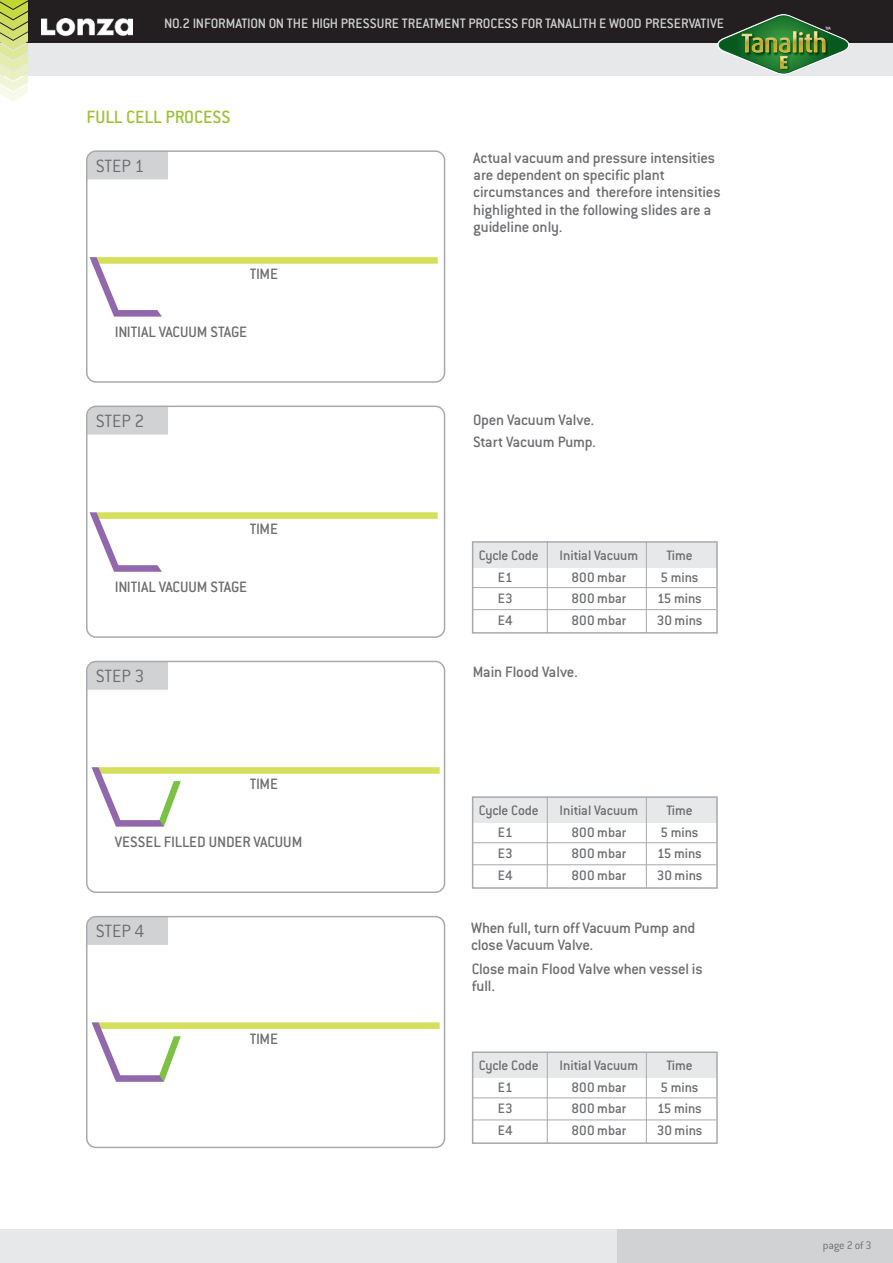
<style>
.page{position:relative;width:893px;height:1263px;background:#fff}
.page>*{position:absolute;margin:0;border:0;box-sizing:border-box;transform-origin:0 0}
.t1{font:300 19.5px "Conduit ITC";color:#6c6d70}
.t2{font:500 19.5px "Conduit ITC";color:#9cc13b}
.t3{font:500 16.5px/17.2px "Conduit ITC";letter-spacing:-.01em;color:#6c6d70}
.t4{font:500 15px "Conduit ITC";color:#6c6d70}
.t5{font:500 15px "Conduit ITC";color:#d1d2d4}
.t6{font:300 12px "Conduit ITC";letter-spacing:-.015em;color:#6c6d70}
</style>
<div class="page">
<div style="left:472px;top:542px;width:244px;height:25px;background:#e7e8e9"></div>
<div style="left:617px;top:1229px;width:276px;height:34px;background:#d1d2d4"></div>
<div style="left:0;top:1229px;width:617px;height:34px;background:#e7e8e9"></div>
<div style="left:0;top:43px;width:893px;height:32px;background:#e7e8e9"></div>
<div style="left:0;top:0;width:893px;height:43px;background:#231f20"></div>
<img style="left:42px;top:19px;width:90px;height:18px">
<svg style="left:717px;top:14px;width:132px;height:61px"></svg>
<svg style="left:0;top:0;width:28px;height:101px;background:#d5df96"></svg>
<svg style="left:86px;top:150px;width:359px;height:233px"></svg>
<div style="left:472px;top:541px;width:246px;height:93px;border:2px solid #a8a9ad"></div>
<hr style="left:547px;top:541px;width:1px;height:92px;background:#a8a9ad">
<hr style="left:646px;top:542px;width:1px;height:91px;background:#a8a9ad">
<hr style="left:473px;top:587px;width:243px;height:1px;background:#a8a9ad">
<hr style="left:473px;top:609px;width:243px;height:1px;background:#a8a9ad">
<div style="left:472px;top:797px;width:244px;height:26px;background:#e7e8e9"></div>
<div style="left:472px;top:796px;width:246px;height:93px;border:2px solid #a8a9ad"></div>
<hr style="left:547px;top:797px;width:1px;height:91px;background:#a8a9ad">
<hr style="left:646px;top:797px;width:1px;height:91px;background:#a8a9ad">
<hr style="left:473px;top:842px;width:243px;height:1px;background:#a8a9ad">
<hr style="left:473px;top:864px;width:243px;height:1px;background:#a8a9ad">
<div style="left:472px;top:1052px;width:244px;height:26px;background:#e7e8e9"></div>
<div style="left:472px;top:1051px;width:246px;height:93px;border:2px solid #a8a9ad"></div>
<hr style="left:547px;top:1052px;width:1px;height:92px;background:#a8a9ad">
<hr style="left:646px;top:1052px;width:1px;height:91px;background:#a8a9ad">
<hr style="left:473px;top:1097px;width:243px;height:1px;background:#a8a9ad">
<hr style="left:473px;top:1119px;width:243px;height:1px;background:#a8a9ad">
<svg style="left:86px;top:916px;width:359px;height:232px"></svg>
<svg style="left:86px;top:661px;width:359px;height:232px"></svg>
<svg style="left:86px;top:406px;width:359px;height:232px"></svg>
<p class="t5" style="left:164px;top:19px;width:561px">NO.2 INFORMATION ON THE HIGH PRESSURE TREATMENT PROCESS FOR TANALITH E WOOD PRESERVATIVE</p>
<p class="t2" style="left:87px;top:110px;width:146px">FULL CELL PROCESS</p>
<p class="t1" style="left:96px;top:160px;width:50px">STEP 1</p>
<p class="t3" style="left:250px;top:267px;width:30px">TIME</p>
<p class="t3" style="left:115px;top:325px;width:134px">INITIAL VACUUM STAGE</p>
<p class="t1" style="left:96px;top:415px;width:50px">STEP 2</p>
<p class="t3" style="left:250px;top:522px;width:30px">TIME</p>
<p class="t3" style="left:115px;top:580px;width:134px">INITIAL VACUUM STAGE</p>
<p class="t1" style="left:96px;top:670px;width:50px">STEP 3</p>
<p class="t3" style="left:250px;top:777px;width:30px">TIME</p>
<p class="t3" style="left:115px;top:835px;width:189px">VESSEL FILLED UNDER VACUUM</p>
<p class="t1" style="left:96px;top:925px;width:50px">STEP 4</p>
<p class="t3" style="left:250px;top:1032px;width:30px">TIME</p>
<p class="t3" style="left:473px;top:151px;width:249px">Actual vacuum and pressure intensities are dependent on specific plant circumstances and therefore intensities highlighted in the following slides are a guideline only.</p>
<p class="t3" style="left:473px;top:411px;width:124px;line-height:21.5px">Open Vacuum Valve.<br>Start Vacuum Pump.</p>
<p class="t4" style="left:479px;top:551px;width:61px">Cycle Code</p>
<p class="t4" style="left:560px;top:551px;width:80px">Initial Vacuum</p>
<p class="t4" style="left:666px;top:551px;width:28px">Time</p>
<p class="t4" style="left:498px;top:572px;width:16px">E1</p>
<p class="t4" style="left:571px;top:572px;width:56px">800 mbar</p>
<p class="t4" style="left:660px;top:572px;width:40px">5 mins</p>
<p class="t4" style="left:498px;top:594px;width:16px">E3</p>
<p class="t4" style="left:571px;top:594px;width:56px">800 mbar</p>
<p class="t4" style="left:657px;top:594px;width:46px">15 mins</p>
<p class="t4" style="left:498px;top:615px;width:16px">E4</p>
<p class="t4" style="left:571px;top:615px;width:56px">800 mbar</p>
<p class="t4" style="left:657px;top:615px;width:47px">30 mins</p>
<p class="t3" style="left:473px;top:665px;width:106px">Main Flood Valve.</p>
<p class="t4" style="left:479px;top:806px;width:61px">Cycle Code</p>
<p class="t4" style="left:560px;top:806px;width:80px">Initial Vacuum</p>
<p class="t4" style="left:666px;top:806px;width:28px">Time</p>
<p class="t4" style="left:498px;top:827px;width:16px">E1</p>
<p class="t4" style="left:571px;top:827px;width:56px">800 mbar</p>
<p class="t4" style="left:660px;top:827px;width:40px">5 mins</p>
<p class="t4" style="left:498px;top:849px;width:16px">E3</p>
<p class="t4" style="left:571px;top:849px;width:56px">800 mbar</p>
<p class="t4" style="left:657px;top:849px;width:46px">15 mins</p>
<p class="t4" style="left:498px;top:870px;width:16px">E4</p>
<p class="t4" style="left:571px;top:870px;width:56px">800 mbar</p>
<p class="t4" style="left:657px;top:870px;width:47px">30 mins</p>
<p class="t3" style="left:471px;top:920px;width:226px">When full, turn off Vacuum Pump and close Vacuum Valve.</p>
<p class="t3" style="left:472px;top:962px;width:232px">Close main Flood Valve when vessel is full.</p>
<p class="t4" style="left:479px;top:1061px;width:61px">Cycle Code</p>
<p class="t4" style="left:560px;top:1061px;width:80px">Initial Vacuum</p>
<p class="t4" style="left:666px;top:1061px;width:28px">Time</p>
<p class="t4" style="left:498px;top:1082px;width:16px">E1</p>
<p class="t4" style="left:571px;top:1082px;width:56px">800 mbar</p>
<p class="t4" style="left:660px;top:1082px;width:40px">5 mins</p>
<p class="t4" style="left:498px;top:1104px;width:16px">E3</p>
<p class="t4" style="left:571px;top:1104px;width:56px">800 mbar</p>
<p class="t4" style="left:657px;top:1104px;width:46px">15 mins</p>
<p class="t4" style="left:498px;top:1125px;width:16px">E4</p>
<p class="t4" style="left:571px;top:1125px;width:56px">800 mbar</p>
<p class="t4" style="left:657px;top:1125px;width:47px">30 mins</p>
<p class="t6" style="left:823px;top:1242px;width:50px">page 2 of 3</p>
</div>
